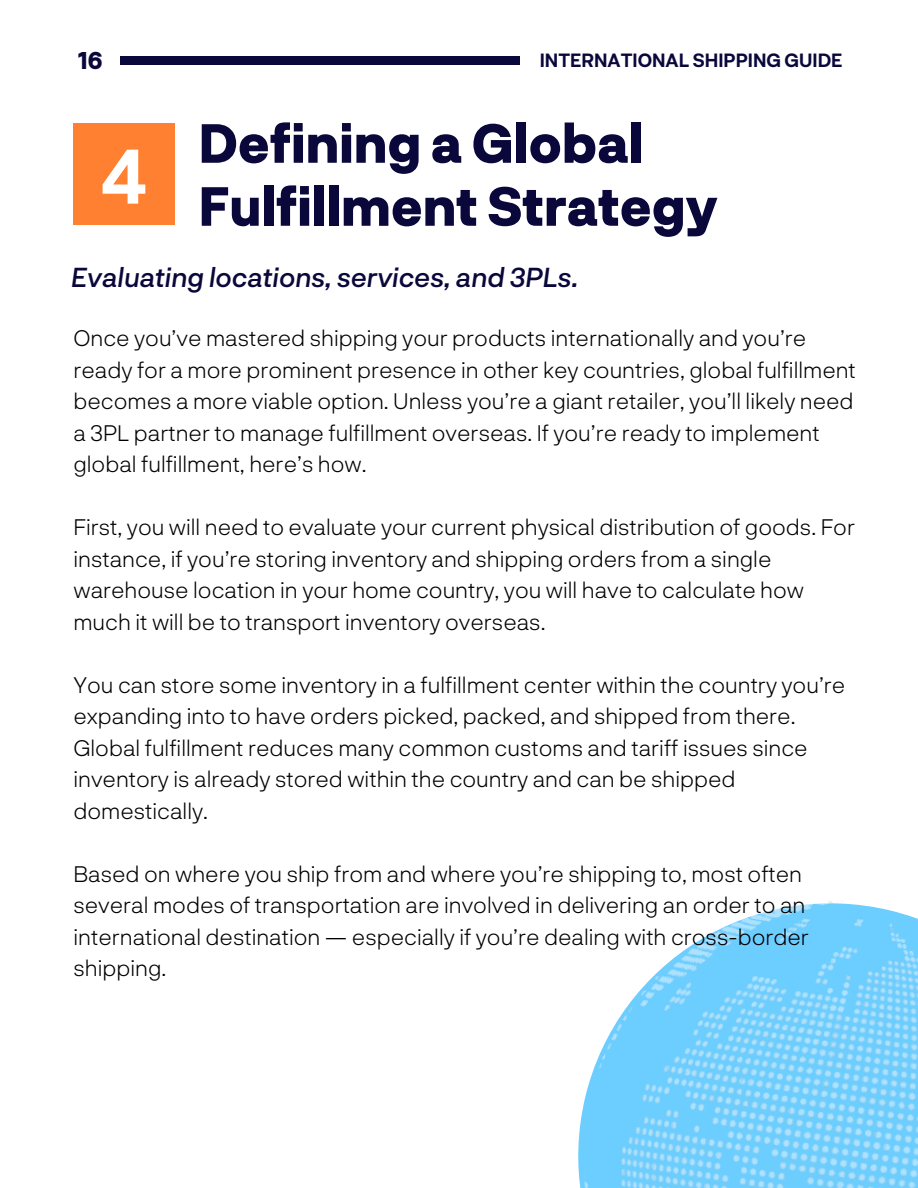
<style>
.page{position:relative;width:918px;height:1188px;background:#fff}
.page>*{position:absolute;margin:0;border:0;box-sizing:border-box;transform-origin:0 0}
.t1{font:700 75px "Neurial Grotesk";color:#fff}
.t2{font:800 52.95px/63px "Neurial Grotesk";color:#0a083b}
.t3{font:italic 500 27px "Neurial Grotesk";color:#0a083b}
.t4{font:800 23.4px "Neurial Grotesk";color:#0a083b}
.t5{font:300 22.5px/31.5px "Neurial Grotesk";color:#000}
.t6{font:700 18.75px "Neurial Grotesk";color:#0a083b}
</style>
<div class="page">
<img style="left:578px;top:901px;width:340px;height:287px">
<div style="left:73px;top:124px;width:102px;height:101px;background:#ff8030"></div>
<div style="left:120px;top:56px;width:400px;height:9px;background:#0a083b"></div>
<p class="t4" style="left:78px;top:45px;width:26px">16</p>
<h1 class="t1" style="left:101px;top:129px;width:47px">4</h1>
<p class="t6" style="left:540px;top:48px;width:304px">INTERNATIONAL SHIPPING GUIDE</p>
<h2 class="t2" style="left:199px;top:110px;width:521px">Defining a Global<br>Fulfillment Strategy</h2>
<p class="t3" style="left:71px;top:260px;width:508px">Evaluating locations, services, and 3PLs.</p>
<p class="t5" style="left:73px;top:321px;width:784px">Once you’ve mastered shipping your products internationally and you’re ready for a more prominent presence in other key countries, global fulfillment becomes a more viable option. Unless you’re a giant retailer, you’ll likely need a 3PL partner to manage fulfillment overseas. If you’re ready to implement global fulfillment, here’s how.</p>
<p class="t5" style="left:73px;top:510px;width:783px">First, you will need to evaluate your current physical distribution of goods. For instance, if you’re storing inventory and shipping orders from a single warehouse location in your home country, you will have to calculate how much it will be to transport inventory overseas.</p>
<p class="t5" style="left:73px;top:668px;width:773px">You can store some inventory in a fulfillment center within the country you’re expanding into to have orders picked, packed, and shipped from there.<br>Global fulfillment reduces many common customs and tariff issues since inventory is already stored within the country and can be shipped domestically.</p>
<p class="t5" style="left:73px;top:857px;width:737px">Based on where you ship from and where you’re shipping to, most often several modes of transportation are involved in delivering an order to an international destination — especially if you’re dealing with cross-border shipping.</p>
</div>
